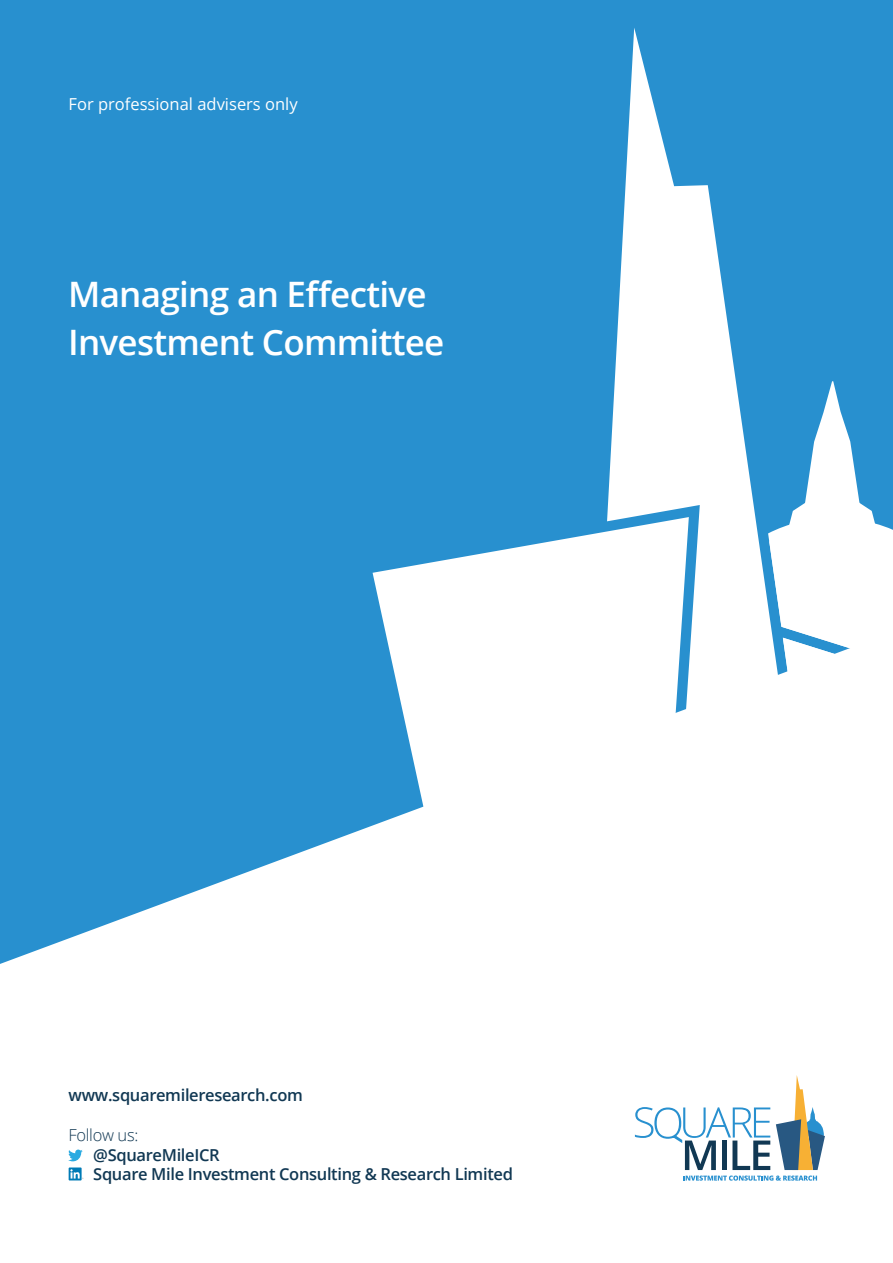
<style>
.page{position:relative;width:893px;height:1263px;background:#fff}
.page>*{position:absolute;margin:0;border:0;box-sizing:border-box;transform-origin:0 0}
.BODY_-_8_5___12{font:600 35.1px/47.7px "Open Sans";letter-spacing:-.02em;color:#fff}
.BODY_-_8_5___12-2{font:600 16.5px/19.8px "Open Sans";letter-spacing:-.02em;color:#113853}
.t1{font:16.5px "Open Sans";color:#fff}
.BODY_-_8_5___12-3{font:300 16.5px "Open Sans";letter-spacing:-.02em;color:#113853}
</style>
<div class="page">
<div style="left:0;top:0;width:893px;height:964px;background:#2890cf"></div>
<svg style="left:68px;top:1149px;width:15px;height:12px"></svg>
<div style="left:69px;top:1167px;width:13px;height:13px;background:#007bb6"></div>
<svg style="left:70px;top:1169px;width:14px;height:10px"></svg>
<svg style="left:373px;top:517px;width:234px;height:447px"></svg>
<svg style="left:607px;top:28px;width:221px;height:936px"></svg>
<svg style="left:706px;top:381px;width:187px;height:583px"></svg>
<svg style="left:635px;top:1075px;width:190px;height:106px"></svg>
<p class="t1" style="left:69px;top:93px;width:231px">For professional advisers only</p>
<p class="BODY_-_8_5___12" style="left:68px;top:270px;width:378px">Managing an Effective<br>Investment Committee</p>
<p class="BODY_-_8_5___12-2" style="left:69px;top:1085px;width:236px">www.squaremileresearch.com</p>
<p class="BODY_-_8_5___12-3" style="left:69px;top:1123px;width:71px">Follow us:</p>
<p class="BODY_-_8_5___12-2" style="left:93px;top:1144px;width:421px">@SquareMileICR<br>Square Mile Investment Consulting &amp; Research Limited</p>
</div>
